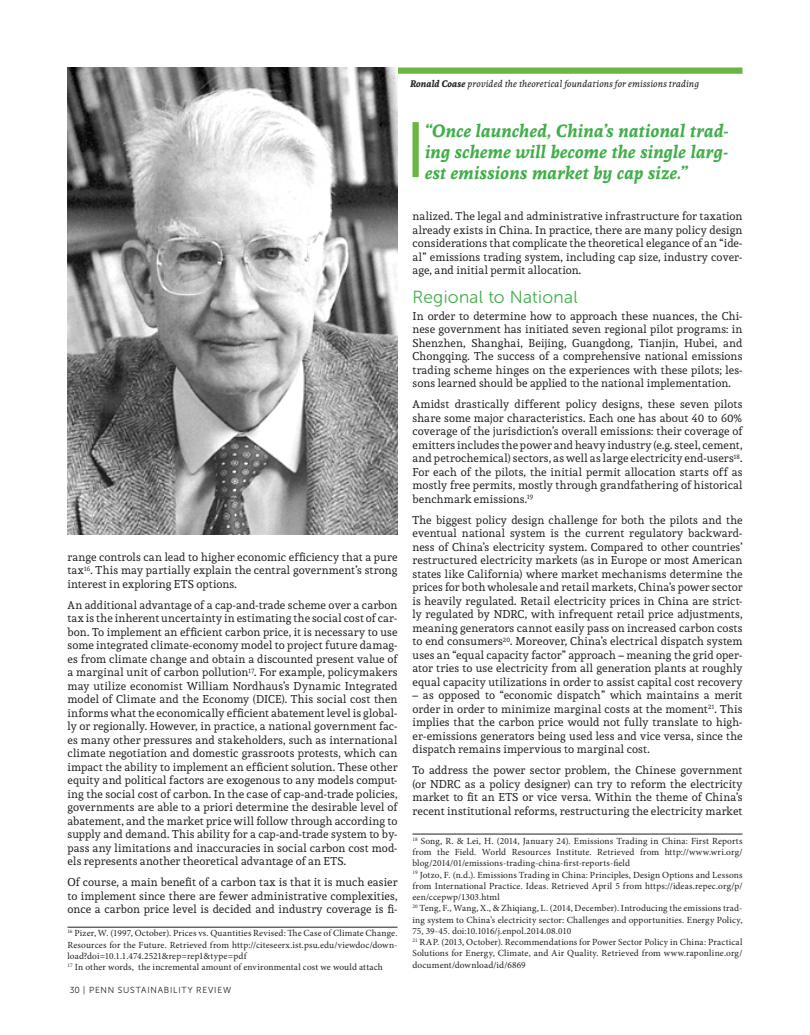
<style>
.page{position:relative;width:810px;height:1035px;background:#fff}
.page>*{position:absolute;margin:0;border:0;box-sizing:border-box;transform-origin:0 0}
.t1{font:italic 700 17.5px/21px "Andada";letter-spacing:.02em;color:#40ae49;text-align:justify}
.t2{font:17.5px "Museo Sans Rounded 300";letter-spacing:.02em;color:#40ae49}
.t3{font:11.25px/13.5px "Andada";letter-spacing:.015em;color:#231f20;text-align:justify}
.t4{font:9.38px/11.2px "Minion Pro";letter-spacing:.015em;color:#231f20}
.t5{font:italic 9.38px "Andada";letter-spacing:.01em;color:#231f20}
.t6{font:8.75px "Museo Sans Rounded 300";letter-spacing:.09em;color:#231f20}
.s1{font-weight:700}
</style>
<div class="page">
<div style="left:398px;top:68px;width:344px;height:6px;background:#6ab544"></div>
<div style="left:412px;top:122px;width:7px;height:55px;background:#6ab544"></div>
<img style="left:68px;top:68px;width:330px;height:466px">
<hr style="left:412px;top:834px;width:330px;height:1px;background:#231f20">
<hr style="left:68px;top:927px;width:330px;height:1px;background:#231f20">
<p class="t3" style="left:68px;top:550px;width:331px">range controls can lead to higher economic efficiency that a pure tax<sup>16</sup>. This may partially explain the central government’s strong interest in exploring ETS options.</p>
<p class="t3" style="left:68px;top:598px;width:332px">An additional advantage of a cap-and-trade scheme over a carbon tax is the inherent uncertainty in estimating the social cost of car&shy;bon. To implement an efficient carbon price, it is necessary to use some integrated climate-economy model to project future damag&shy;es from climate change and obtain a discounted present value of a marginal unit of carbon pollution<sup>17</sup>. For example, policymakers may utilize economist William Nordhaus’s Dynamic Integrated model of Climate and the Economy (DICE). This social cost then informs what the economically efficient abatement level is global&shy;ly or regionally. However, in practice, a national government fac&shy;es many other pressures and stakeholders, such as international climate negotiation and domestic grassroots protests, which can impact the ability to implement an efficient solution. These other equity and political factors are exogenous to any models comput&shy;ing the social cost of carbon. In the case of cap-and-trade policies, governments are able to a priori determine the desirable level of abatement, and the market price will follow through according to supply and demand. This ability for a cap-and-trade system to by&shy;pass any limitations and inaccuracies in social carbon cost mod&shy;els represents another theoretical advantage of an ETS.</p>
<p class="t3" style="left:68px;top:876px;width:332px">Of course, a main benefit of a carbon tax is that it is much easier to implement since there are fewer administrative complexities, once a carbon price level is decided and industry coverage is fi-</p>
<p class="t4" style="left:68px;top:928px;width:332px"><sup>16</sup> Pizer, W. (1997, October). Prices vs. Quantities Revised: The Case of Climate Change.<br>Resources for the Future. Retrieved from http://citeseerx.ist.psu.edu/viewdoc/down&shy;load?doi=10.1.1.474.2521&amp;rep=rep1&amp;type=pdf<br><sup>17</sup> In other words, the incremental amount of environmental cost we would attach</p>
<p class="t6" style="left:70px;top:985px;width:163px">30 | PENN SUSTAINABILITY REVIEW</p>
<p class="t5" style="left:410px;top:78px;width:291px"><span class="s1">Ronald Coase</span> provided the theoretical foundations for emissions trading</p>
<h1 class="t1" style="left:425px;top:120px;width:305px">“Once launched, China’s national trad&shy;ing scheme will become the single larg&shy;est emissions market by cap size.”</h1>
<p class="t3" style="left:412px;top:209px;width:332px">nalized. The legal and administrative infrastructure for taxation already exists in China. In practice, there are many policy design considerations that complicate the theoretical elegance of an “ide&shy;al” emissions trading system, including cap size, industry cover&shy;age, and initial permit allocation.</p>
<h1 class="t2" style="left:412px;top:287px;width:167px">Regional to National</h1>
<p class="t3" style="left:412px;top:309px;width:332px">In order to determine how to approach these nuances, the Chi&shy;nese government has initiated seven regional pilot programs: in Shenzhen, Shanghai, Beijing, Guangdong, Tianjin, Hubei, and Chongqing. The success of a comprehensive national emissions trading scheme hinges on the experiences with these pilots; les&shy;sons learned should be applied to the national implementation.</p>
<p class="t3" style="left:412px;top:397px;width:332px">Amidst drastically different policy designs, these seven pilots share some major characteristics. Each one has about 40 to 60% coverage of the jurisdiction’s overall emissions: their coverage of emitters includes the power and heavy industry (e.g. steel, cement, and petrochemical) sectors, as well as large electricity end-users<sup>18</sup>.<br>For each of the pilots, the initial permit allocation starts off as mostly free permits, mostly through grandfathering of historical benchmark emissions.<sup>19</sup></p>
<p class="t3" style="left:412px;top:513px;width:332px">The biggest policy design challenge for both the pilots and the eventual national system is the current regulatory backward&shy;ness of China’s electricity system. Compared to other countries’ restructured electricity markets (as in Europe or most American states like California) where market mechanisms determine the prices for both wholesale and retail markets, China’s power sector is heavily regulated. Retail electricity prices in China are strict&shy;ly regulated by NDRC, with infrequent retail price adjustments, meaning generators cannot easily pass on increased carbon costs to end consumers<sup>20</sup>. Moreover, China’s electrical dispatch system uses an “equal capacity factor” approach – meaning the grid oper&shy;ator tries to use electricity from all generation plants at roughly equal capacity utilizations in order to assist capital cost recovery</p>
<p class="t3" style="left:412px;top:688px;width:332px">– as opposed to “economic dispatch” which maintains a merit order in order to minimize marginal costs at the moment<sup>21</sup>. This implies that the carbon price would not fully translate to high&shy;er-emissions generators being used less and vice versa, since the dispatch remains impervious to marginal cost.</p>
<p class="t3" style="left:412px;top:763px;width:332px">To address the power sector problem, the Chinese government (or NDRC as a policy designer) can try to reform the electricity market to fit an ETS or vice versa. Within the theme of China’s recent institutional reforms, restructuring the electricity market</p>
<p class="t4" style="left:412px;top:835px;width:332px"><sup>18</sup> Song, R. &amp; Lei, H. (2014, January 24). Emissions Trading in China: First Reports from the Field. World Resources Institute. Retrieved from http://www.wri.org/ blog/2014/01/emissions-trading-china-first-reports-field<br><sup>19</sup> Jotzo, F. (n.d.). Emissions Trading in China: Principles, Design Options and Lessons from International Practice. Ideas. Retrieved April 5 from https://ideas.repec.org/p/ een/ccepwp/1303.html<br><sup>20</sup> Teng, F., Wang, X., &amp; Zhiqiang, L. (2014, December). Introducing the emissions trad&shy;ing system to China’s electricity sector: Challenges and opportunities. Energy Policy, 75, 39-45. doi:10.1016/j.enpol.2014.08.010<br><sup>21</sup> RAP. (2013, October). Recommendations for Power Sector Policy in China: Practical Solutions for Energy, Climate, and Air Quality. Retrieved from www.raponline.org/ document/download/id/6869</p>
</div>
